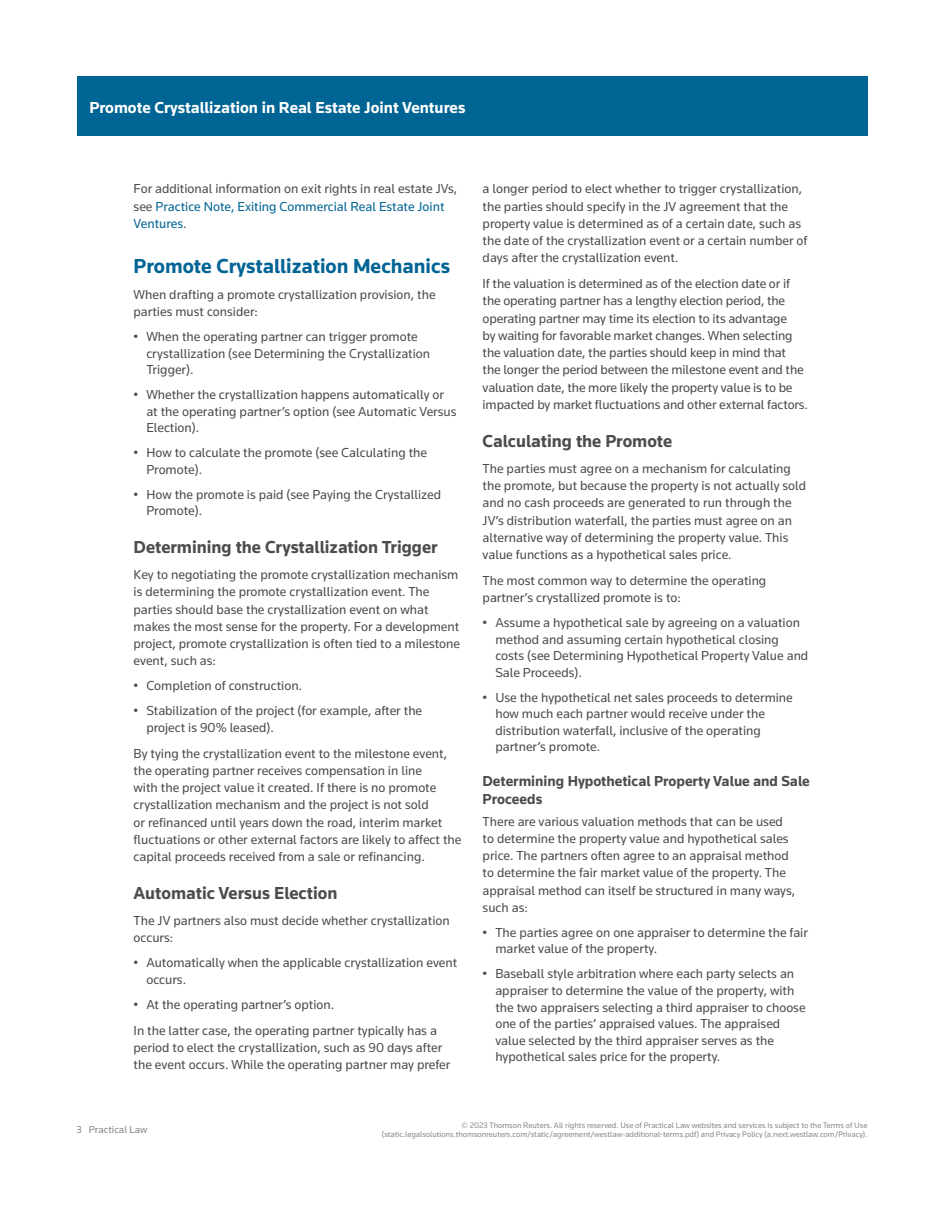
<style>
.page{position:relative;width:944px;height:1214px;background:#fff}
.page>*{position:absolute;margin:0;border:0;box-sizing:border-box;transform-origin:0 0}
.t1{font:700 21px "Knowledge";color:#006494}
.t2{font:700 18px "Knowledge";color:#4b4c4d}
.t3{font:700 16.5px "Knowledge";color:#fff}
.t4{font:700 15px/18px "Knowledge";color:#4b4c4d}
.t5{font:13.5px/17.2px "Knowledge";color:#4b4c4d}
.t6{font:10.5px "Knowledge";color:#86888b}
.t7{font:8.25px/9.8px "Knowledge";color:#86888b;text-align:right}
.s1{color:#006494}
</style>
<div class="page">
<div style="left:77px;top:77px;width:790px;height:59px;background:#006494"></div>
<p class="t3" style="left:89px;top:97px;width:377px">Promote Crystallization in Real Estate Joint Ventures</p>
<p class="t5" style="left:134px;top:180px;width:325px">For additional information on exit rights in real estate JVs, see <span class="s1">Practice Note, Exiting Commercial Real Estate Joint<br>Ventures</span>.</p>
<h1 class="t1" style="left:134px;top:253px;width:318px">Promote Crystallization Mechanics</h1>
<p class="t5" style="left:134px;top:285px;width:303px">When drafting a promote crystallization provision, the parties must consider:</p>
<p class="t5" style="left:146px;top:328px;width:285px;line-height:16.5px;text-indent:-13px">• When the operating partner can trigger promote crystallization (see Determining the Crystallization<br>Trigger).</p>
<p class="t5" style="left:146px;top:386px;width:312px;line-height:16.5px;text-indent:-13px">• Whether the crystallization happens automatically or at the operating partner’s option (see Automatic Versus<br>Election).</p>
<p class="t5" style="left:146px;top:444px;width:282px;line-height:16.5px;text-indent:-13px">• How to calculate the promote (see Calculating the<br>Promote).</p>
<p class="t5" style="left:146px;top:486px;width:296px;line-height:16.5px;text-indent:-13px">• How the promote is paid (see Paying the Crystallized<br>Promote).</p>
<h2 class="t2" style="left:134px;top:536px;width:305px">Determining the Crystallization Trigger</h2>
<p class="t5" style="left:134px;top:565px;width:328px">Key to negotiating the promote crystallization mechanism is determining the promote crystallization event. The parties should base the crystallization event on what makes the most sense for the property. For a development project, promote crystallization is often tied to a milestone event, such as:</p>
<p class="t5" style="left:134px;top:677px;width:170px">• Completion of construction.</p>
<p class="t5" style="left:146px;top:702px;width:277px;line-height:16.5px;text-indent:-13px">• Stabilization of the project (for example, after the project is 90% leased).</p>
<p class="t5" style="left:134px;top:744px;width:329px">By tying the crystallization event to the milestone event, the operating partner receives compensation in line<br>with the project value it created. If there is no promote crystallization mechanism and the project is not sold<br>or refinanced until years down the road, interim market fluctuations or other external factors are likely to affect the capital proceeds received from a sale or refinancing.</p>
<h2 class="t2" style="left:134px;top:882px;width:205px">Automatic Versus Election</h2>
<p class="t5" style="left:134px;top:911px;width:317px">The JV partners also must decide whether crystallization occurs:</p>
<p class="t5" style="left:146px;top:954px;width:312px;line-height:16.5px;text-indent:-13px">• Automatically when the applicable crystallization event occurs.</p>
<p class="t5" style="left:134px;top:991px;width:305px;line-height:25.8px">• At the operating partner’s option.<br>In the latter case, the operating partner typically has a</p>
<p class="t5" style="left:134px;top:1038px;width:318px">period to elect the crystallization, such as 90 days after the event occurs. While the operating partner may prefer</p>
<p class="t5" style="left:482px;top:180px;width:326px">a longer period to elect whether to trigger crystallization, the parties should specify in the JV agreement that the property value is determined as of a certain date, such as the date of the crystallization event or a certain number of days after the crystallization event.</p>
<p class="t5" style="left:482px;top:275px;width:327px">If the valuation is determined as of the election date or if the operating partner has a lengthy election period, the operating partner may time its election to its advantage<br>by waiting for favorable market changes. When selecting the valuation date, the parties should keep in mind that<br>the longer the period between the milestone event and the valuation date, the more likely the property value is to be impacted by market fluctuations and other external factors.</p>
<h2 class="t2" style="left:482px;top:430px;width:191px">Calculating the Promote</h2>
<p class="t5" style="left:482px;top:459px;width:325px">The parties must agree on a mechanism for calculating the promote, but because the property is not actually sold and no cash proceeds are generated to run through the JV’s distribution waterfall, the parties must agree on an alternative way of determining the property value. This value functions as a hypothetical sales price.</p>
<p class="t5" style="left:482px;top:571px;width:285px">The most common way to determine the operating partner’s crystallized promote is to:</p>
<p class="t5" style="left:495px;top:614px;width:314px;line-height:16.5px;text-indent:-13px">• Assume a hypothetical sale by agreeing on a valuation method and assuming certain hypothetical closing costs (see Determining Hypothetical Property Value and Sale Proceeds).</p>
<p class="t5" style="left:495px;top:688px;width:299px;line-height:16.5px;text-indent:-13px">• Use the hypothetical net sales proceeds to determine how much each partner would receive under the distribution waterfall, inclusive of the operating partner’s promote.</p>
<p class="t4" style="left:482px;top:772px;width:329px">Determining Hypothetical Property Value and Sale<br>Proceeds</p>
<p class="t5" style="left:482px;top:812px;width:314px">There are various valuation methods that can be used to determine the property value and hypothetical sales price. The partners often agree to an appraisal method to determine the fair market value of the property. The appraisal method can itself be structured in many ways, such as:</p>
<p class="t5" style="left:495px;top:924px;width:314px;line-height:16.5px;text-indent:-13px">• The parties agree on one appraiser to determine the fair market value of the property.</p>
<p class="t5" style="left:495px;top:965px;width:312px;line-height:16.5px;text-indent:-13px">• Baseball style arbitration where each party selects an appraiser to determine the value of the property, with the two appraisers selecting a third appraiser to choose one of the parties’ appraised values. The appraised value selected by the third appraiser serves as the hypothetical sales price for the property.</p>
<p class="t6" style="left:77px;top:1123px;width:72px">3 Practical Law</p>
<p class="t7" style="left:382px;top:1119px;width:487px">© 2023 Thomson Reuters. All rights reserved. Use of Practical Law websites and services is subject to the Terms of Use (static.legalsolutions.thomsonreuters.com/static/agreement/westlaw-additional-terms.pdf) and Privacy Policy (a.next.westlaw.com/Privacy).</p>
</div>
